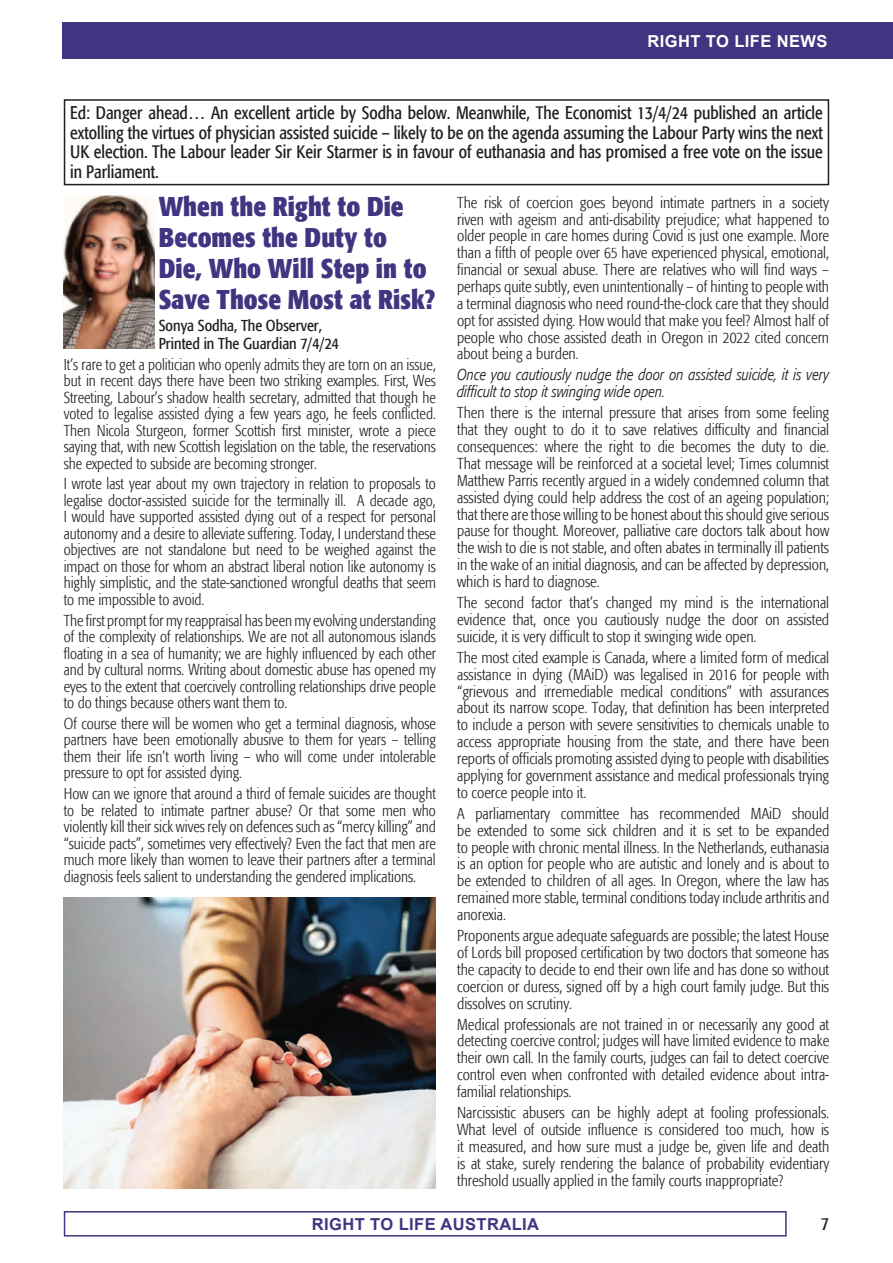
<style>
.page{position:relative;width:893px;height:1263px;background:#fff}
.page>*{position:absolute;margin:0;border:0;box-sizing:border-box;transform-origin:0 0}
.t1{font:700 condensed 27px/30.8px "Formata";color:#403580}
.t2{font:condensed 18px/19.5px "Formata";color:#231f20;text-align:justify}
.t3{font:700 16.5px "Arial";letter-spacing:.025em;color:#403580}
.t4{font:700 16.5px "Arial";letter-spacing:.025em;color:#fff}
.t5{font:300 condensed 15.75px/16.8px "Formata";color:#231f20;text-align:justify}
.t6{font:italic 300 condensed 15.75px/16.8px "Formata";color:#231f20}
.t7{font:condensed 15.75px/18px "Formata";color:#231f20}
</style>
<div class="page">
<div style="left:64px;top:1211px;width:723px;height:25px;border:2px solid #403580"></div>
<div style="left:63px;top:22px;width:830px;height:36px;background:#403580"></div>
<div style="left:64px;top:99px;width:765px;height:86px;border:2px solid #231f20"></div>
<img style="left:64px;top:898px;width:372px;height:290px">
<img style="left:64px;top:196px;width:90px;height:153px">
<p class="t4" style="left:647px;top:30px;width:181px">RIGHT TO LIFE NEWS</p>
<p class="t2" style="left:70px;top:103px;width:754px">Ed: Danger ahead… An excellent article by Sodha below. Meanwhile, The Economist 13/4/24 published an article extolling the virtues of physician assisted suicide – likely to be on the agenda assuming the Labour Party wins the next UK election. The Labour leader Sir Keir Starmer is in favour of euthanasia and has promised a free vote on the issue in Parliament.</p>
<h1 class="t1" style="left:159px;top:191px;width:278px">When the Right to Die<br>Becomes the Duty to<br>Die, Who Will Step in to<br>Save Those Most at Risk?</h1>
<p class="t7" style="left:159px;top:316px;width:182px">Sonya Sodha, The Observer,<br>Printed in The Guardian 7/4/24</p>
<p class="t5" style="left:64px;top:356px;width:374px">It’s rare to get a politician who openly admits they are torn on an issue, but in recent days there have been two striking examples. First, Wes Streeting, Labour’s shadow health secretary, admitted that though he voted to legalise assisted dying a few years ago, he feels conflicted.<br>Then Nicola Sturgeon, former Scottish first minister, wrote a piece saying that, with new Scottish legislation on the table, the reservations she expected to subside are becoming stronger.</p>
<p class="t5" style="left:64px;top:476px;width:374px">I wrote last year about my own trajectory in relation to proposals to legalise doctor-assisted suicide for the terminally ill. A decade ago, I would have supported assisted dying out of a respect for personal autonomy and a desire to alleviate suffering. Today, I understand these objectives are not standalone but need to be weighed against the impact on those for whom an abstract liberal notion like autonomy is highly simplistic, and the state-sanctioned wrongful deaths that seem to me impossible to avoid.</p>
<p class="t5" style="left:64px;top:612px;width:374px">The first prompt for my reappraisal has been my evolving understanding of the complexity of relationships. We are not all autonomous islands floating in a sea of humanity; we are highly influenced by each other and by cultural norms. Writing about domestic abuse has opened my eyes to the extent that coercively controlling relationships drive people to do things because others want them to.</p>
<p class="t5" style="left:64px;top:715px;width:374px">Of course there will be women who get a terminal diagnosis, whose partners have been emotionally abusive to them for years – telling them their life isn’t worth living – who will come under intolerable pressure to opt for assisted dying.</p>
<p class="t5" style="left:64px;top:786px;width:374px">How can we ignore that around a third of female suicides are thought to be related to intimate partner abuse? Or that some men who violently kill their sick wives rely on defences such as “mercy killing” and “suicide pacts”, sometimes very effectively? Even the fact that men are much more likely than women to leave their partners after a terminal diagnosis feels salient to understanding the gendered implications.</p>
<p class="t5" style="left:457px;top:194px;width:374px">The risk of coercion goes beyond intimate partners in a society riven with ageism and anti-disability prejudice; what happened to older people in care homes during Covid is just one example. More than a fifth of people over 65 have experienced physical, emotional, financial or sexual abuse. There are relatives who will find ways – perhaps quite subtly, even unintentionally – of hinting to people with a terminal diagnosis who need round-the-clock care that they should opt for assisted dying. How would that make you feel? Almost half of people who chose assisted death in Oregon in 2022 cited concern about being a burden.</p>
<p class="t6" style="left:457px;top:367px;width:374px">Once you cautiously nudge the door on assisted suicide, it is very difficult to stop it swinging wide open.</p>
<p class="t5" style="left:457px;top:405px;width:374px">Then there is the internal pressure that arises from some feeling that they ought to do it to save relatives difficulty and financial consequences: where the right to die becomes the duty to die.<br>That message will be reinforced at a societal level; Times columnist Matthew Parris recently argued in a widely condemned column that assisted dying could help address the cost of an ageing population; that there are those willing to be honest about this should give serious pause for thought. Moreover, palliative care doctors talk about how the wish to die is not stable, and often abates in terminally ill patients in the wake of an initial diagnosis, and can be affected by depression, which is hard to diagnose.</p>
<p class="t5" style="left:457px;top:594px;width:374px">The second factor that’s changed my mind is the international evidence that, once you cautiously nudge the door on assisted suicide, it is very difficult to stop it swinging wide open.</p>
<p class="t5" style="left:457px;top:649px;width:374px">The most cited example is Canada, where a limited form of medical assistance in dying (MAiD) was legalised in 2016 for people with “grievous and irremediable medical conditions” with assurances about its narrow scope. Today, that definition has been interpreted to include a person with severe sensitivities to chemicals unable to access appropriate housing from the state, and there have been reports of officials promoting assisted dying to people with disabilities applying for government assistance and medical professionals trying to coerce people into it.</p>
<p class="t5" style="left:457px;top:805px;width:374px">A parliamentary committee has recommended MAiD should be extended to some sick children and it is set to be expanded to people with chronic mental illness. In the Netherlands, euthanasia is an option for people who are autistic and lonely and is about to be extended to children of all ages. In Oregon, where the law has remained more stable, terminal conditions today include arthritis and anorexia.</p>
<p class="t5" style="left:457px;top:927px;width:374px">Proponents argue adequate safeguards are possible; the latest House of Lords bill proposed certification by two doctors that someone has the capacity to decide to end their own life and has done so without coercion or duress, signed off by a high court family judge. But this dissolves on scrutiny.</p>
<p class="t5" style="left:457px;top:1016px;width:374px">Medical professionals are not trained in or necessarily any good at detecting coercive control; judges will have limited evidence to make their own call. In the family courts, judges can fail to detect coercive control even when confronted with detailed evidence about intra&shy;familial relationships.</p>
<p class="t5" style="left:457px;top:1104px;width:374px">Narcissistic abusers can be highly adept at fooling professionals.<br>What level of outside influence is considered too much, how is it measured, and how sure must a judge be, given life and death is at stake, surely rendering the balance of probability evidentiary threshold usually applied in the family courts inappropriate?</p>
<p class="t3" style="left:312px;top:1213px;width:229px">RIGHT TO LIFE AUSTRALIA</p>
<p class="t2" style="left:821px;top:1214px;width:10px">7</p>
</div>
